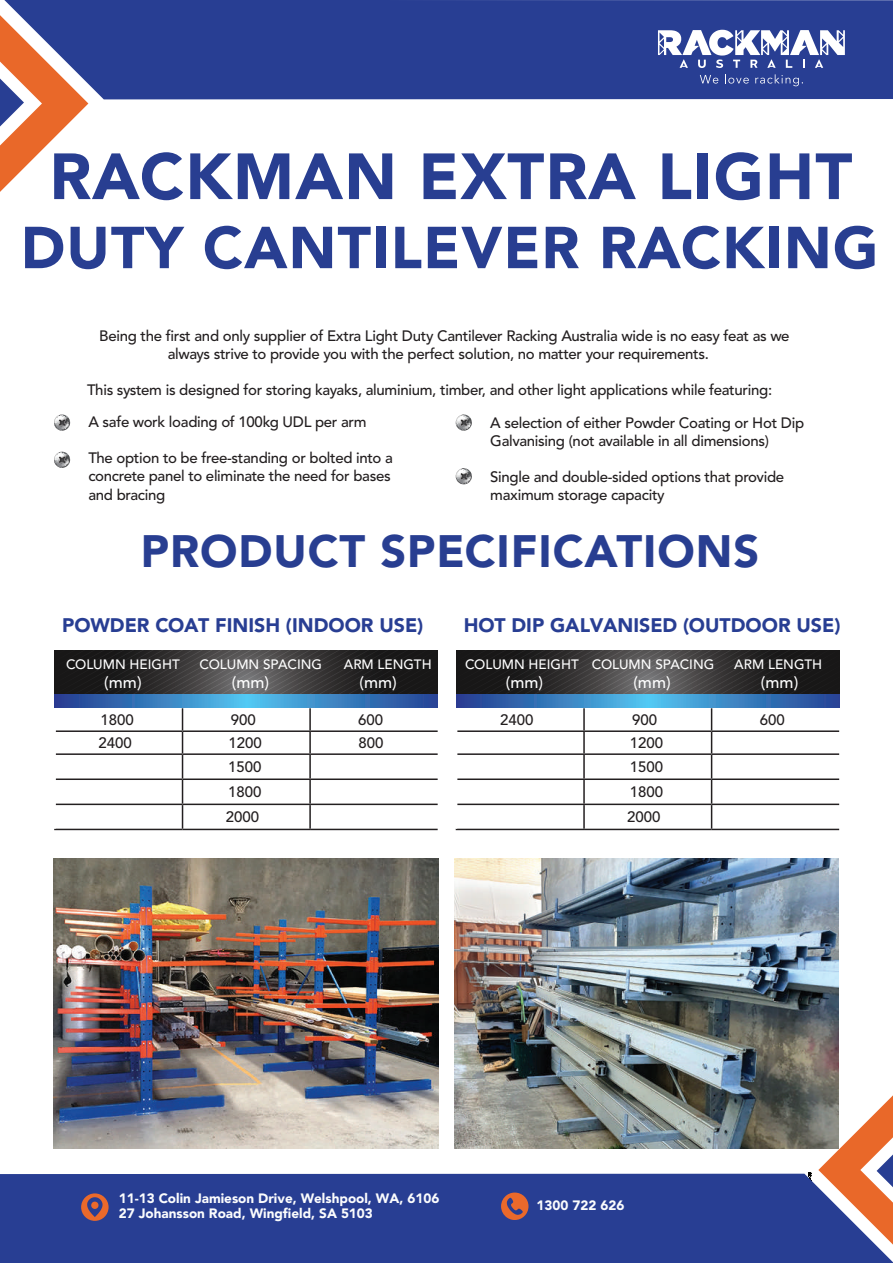
<style>
.page{position:relative;width:893px;height:1263px;background:#fff}
.page>*{position:absolute;margin:0;border:0;box-sizing:border-box;transform-origin:0 0}
.t1{font:900 64.5px "Avenir LT Std";letter-spacing:.02em;color:#283e91}
.t2{font:900 58.5px "Avenir LT Std";letter-spacing:.02em;color:#283e91}
.t3{font:900 45px "Avenir LT Std";letter-spacing:.02em;color:#283e91}
.t4{font:900 19.5px "Avenir LT Std";color:#283e93}
.t5{font:500 16.5px "Avenir";color:#fff}
.t6{font:500 15px/18px "Avenir";letter-spacing:-.02em;color:#231f20}
.t7{font:900 13.5px/14.7px "Avenir LT Std";color:#fbfcfd}
.t8{font:500 13.5px "Avenir";color:#fff}
</style>
<div class="page">
<svg style="left:55px;top:651px;width:383px;height:43px;background:#343233"></svg>
<hr style="left:309px;top:708px;width:2px;height:22px;background:#231f20">
<hr style="left:56px;top:730px;width:127px;height:2px;background:#231f20">
<hr style="left:183px;top:730px;width:127px;height:2px;background:#231f20">
<hr style="left:310px;top:730px;width:128px;height:2px;background:#231f20">
<hr style="left:309px;top:732px;width:2px;height:21px;background:#231f20">
<hr style="left:56px;top:753px;width:127px;height:2px;background:#231f20">
<hr style="left:183px;top:753px;width:127px;height:2px;background:#231f20">
<hr style="left:310px;top:753px;width:128px;height:2px;background:#231f20">
<hr style="left:309px;top:755px;width:2px;height:23px;background:#231f20">
<hr style="left:56px;top:778px;width:127px;height:2px;background:#231f20">
<hr style="left:183px;top:778px;width:127px;height:2px;background:#231f20">
<hr style="left:310px;top:778px;width:128px;height:2px;background:#231f20">
<hr style="left:309px;top:780px;width:2px;height:23px;background:#231f20">
<hr style="left:56px;top:803px;width:127px;height:2px;background:#231f20">
<hr style="left:183px;top:803px;width:127px;height:2px;background:#231f20">
<svg style="left:182px;top:708px;width:1px;height:121px"></svg>
<hr style="left:310px;top:803px;width:128px;height:2px;background:#231f20">
<hr style="left:309px;top:805px;width:2px;height:24px;background:#231f20">
<hr style="left:54px;top:829px;width:129px;height:1px;background:#231f20">
<hr style="left:183px;top:829px;width:127px;height:1px;background:#231f20">
<hr style="left:310px;top:829px;width:128px;height:1px;background:#231f20">
<svg style="left:55px;top:694px;width:383px;height:13px;background:#3a7fbf"></svg>
<svg style="left:456px;top:651px;width:383px;height:43px;background:#343233"></svg>
<hr style="left:583px;top:708px;width:2px;height:22px;background:#231f20">
<hr style="left:457px;top:730px;width:127px;height:2px;background:#231f20">
<hr style="left:584px;top:730px;width:128px;height:2px;background:#231f20">
<hr style="left:583px;top:732px;width:2px;height:21px;background:#231f20">
<hr style="left:712px;top:730px;width:127px;height:2px;background:#231f20">
<hr style="left:457px;top:753px;width:127px;height:2px;background:#231f20">
<hr style="left:584px;top:753px;width:128px;height:2px;background:#231f20">
<hr style="left:583px;top:755px;width:2px;height:23px;background:#231f20">
<hr style="left:712px;top:753px;width:127px;height:2px;background:#231f20">
<hr style="left:457px;top:778px;width:127px;height:2px;background:#231f20">
<hr style="left:584px;top:778px;width:128px;height:2px;background:#231f20">
<hr style="left:583px;top:780px;width:2px;height:23px;background:#231f20">
<hr style="left:712px;top:778px;width:127px;height:2px;background:#231f20">
<hr style="left:457px;top:803px;width:127px;height:2px;background:#231f20">
<hr style="left:584px;top:803px;width:128px;height:2px;background:#231f20">
<hr style="left:583px;top:805px;width:2px;height:24px;background:#231f20">
<hr style="left:712px;top:803px;width:127px;height:2px;background:#231f20">
<svg style="left:711px;top:708px;width:1px;height:121px"></svg>
<hr style="left:456px;top:829px;width:128px;height:1px;background:#231f20">
<hr style="left:584px;top:829px;width:128px;height:1px;background:#231f20">
<hr style="left:712px;top:829px;width:127px;height:1px;background:#231f20">
<svg style="left:456px;top:694px;width:383px;height:13px;background:#3a7fbf"></svg>
<svg style="left:54px;top:414px;width:16px;height:17px"></svg>
<svg style="left:54px;top:452px;width:16px;height:16px"></svg>
<svg style="left:456px;top:414px;width:16px;height:17px"></svg>
<svg style="left:456px;top:468px;width:16px;height:16px"></svg>
<img style="left:54px;top:858px;width:385px;height:290px">
<img style="left:454px;top:858px;width:385px;height:290px">
<svg style="left:818px;top:1095px;width:75px;height:79px"></svg>
<div style="left:0;top:1174px;width:893px;height:89px;background:#283e93"></div>
<svg style="left:501px;top:1192px;width:27px;height:28px"></svg>
<svg style="left:81px;top:1193px;width:28px;height:28px"></svg>
<svg style="left:0;top:15px;width:88px;height:177px"></svg>
<div style="left:4px;top:0;width:889px;height:99px;background:#283e93"></div>
<svg style="left:700px;top:75px;width:18px;height:9px"></svg>
<svg style="left:725px;top:74px;width:24px;height:10px"></svg>
<svg style="left:755px;top:74px;width:48px;height:12px"></svg>
<svg style="left:658px;top:30px;width:187px;height:38px"></svg>
<h1 class="t1" style="left:50px;top:138px;width:804px">RACKMAN EXTRA LIGHT</h1>
<h2 class="t2" style="left:21px;top:212px;width:859px">DUTY CANTILEVER RACKING</h2>
<p class="t6" style="left:168px;top:328px;width:623px;text-indent:-69px">Being the first and only supplier of Extra Light Duty Cantilever Racking Australia wide is no easy feat as we always strive to provide you with the perfect solution, no matter your requirements.</p>
<p class="t6" style="left:87px;top:382px;width:686px">This system is designed for storing kayaks, aluminium, timber, and other light applications while featuring:</p>
<p class="t6" style="left:88px;top:414px;width:280px">A safe work loading of 100kg UDL per arm</p>
<p class="t6" style="left:88px;top:450px;width:306px">The option to be free-standing or bolted into a concrete panel to eliminate the need for bases and bracing</p>
<p class="t6" style="left:490px;top:414px;width:315px">A selection of either Powder Coating or Hot Dip<br>Galvanising (not available in all dimensions)</p>
<p class="t6" style="left:490px;top:468px;width:296px">Single and double-sided options that provide maximum storage capacity</p>
<h3 class="t3" style="left:141px;top:524px;width:620px">PRODUCT SPECIFICATIONS</h3>
<h3 class="t4" style="left:62px;top:613px;width:363px">POWDER COAT FINISH (INDOOR USE)</h3>
<p class="t8" style="left:66px;top:654px;width:115px">COLUMN HEIGHT</p>
<p class="t5" style="left:104px;top:670px;width:39px">(mm)</p>
<p class="t8" style="left:200px;top:654px;width:124px">COLUMN SPACING</p>
<p class="t5" style="left:232px;top:670px;width:39px">(mm)</p>
<p class="t8" style="left:344px;top:654px;width:89px">ARM LENGTH</p>
<p class="t5" style="left:359px;top:670px;width:39px">(mm)</p>
<p class="t6" style="left:101px;top:711px;width:35px">1800</p>
<p class="t6" style="left:231px;top:711px;width:27px">900</p>
<p class="t6" style="left:358px;top:711px;width:27px">600</p>
<p class="t6" style="left:98px;top:734px;width:35px">2400</p>
<p class="t6" style="left:228px;top:734px;width:35px">1200</p>
<p class="t6" style="left:358px;top:734px;width:27px">800</p>
<p class="t6" style="left:226px;top:755px;width:37px;line-height:25px;text-align:justify">1500<br>1800<br>2000</p>
<h3 class="t4" style="left:464px;top:613px;width:378px">HOT DIP GALVANISED (OUTDOOR USE)</h3>
<p class="t8" style="left:465px;top:654px;width:115px">COLUMN HEIGHT</p>
<p class="t5" style="left:506px;top:670px;width:39px">(mm)</p>
<p class="t8" style="left:592px;top:654px;width:124px">COLUMN SPACING</p>
<p class="t5" style="left:633px;top:670px;width:39px">(mm)</p>
<p class="t8" style="left:734px;top:654px;width:89px">ARM LENGTH</p>
<p class="t5" style="left:761px;top:670px;width:39px">(mm)</p>
<p class="t6" style="left:500px;top:711px;width:35px">2400</p>
<p class="t6" style="left:632px;top:711px;width:27px">900</p>
<p class="t6" style="left:760px;top:711px;width:27px">600</p>
<p class="t6" style="left:627px;top:731px;width:38px;line-height:24.8px;text-align:justify">1200<br>1500<br>1800<br>2000</p>
<p class="t7" style="left:119px;top:1191px;width:322px">11-13 Colin Jamieson Drive, Welshpool, WA, 6106<br>27 Johansson Road, Wingfield, SA 5103</p>
<p class="t7" style="left:536px;top:1198px;width:89px">1300 722 626</p>
</div>
